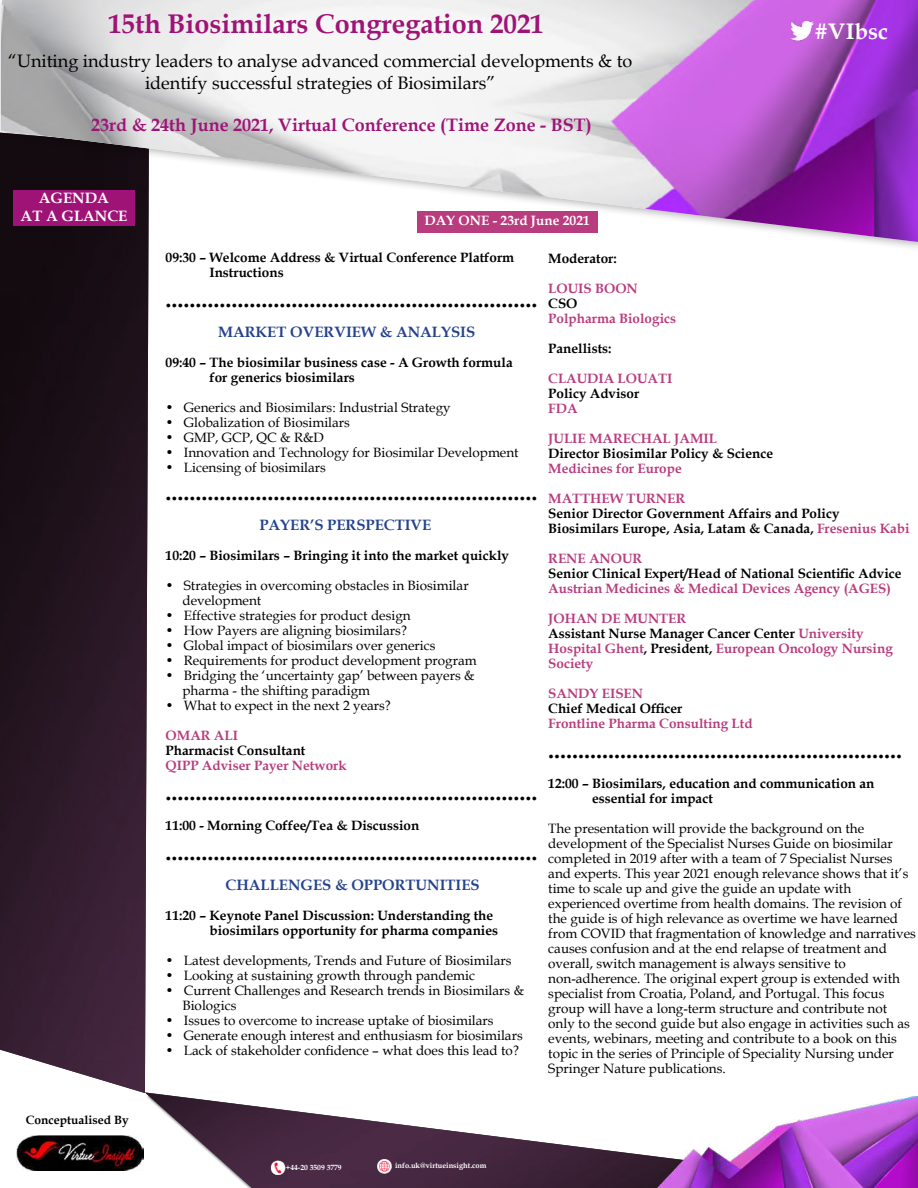
<style>
.page{position:relative;width:918px;height:1188px;background:#fff}
.page>*{position:absolute;margin:0;border:0;box-sizing:border-box;transform-origin:0 0}
.t1{font:700 27px "Book Antiqua";color:#9f1377}
.t2{font:700 24px "Book Antiqua";color:#000}
.t3{font:700 22.5px "Book Antiqua";color:#fff}
.t4{font:18px/21.6px "Book Antiqua";color:#000;text-align:center}
.t5{font:700 18px "Book Antiqua";color:#9f1377}
.t6{font:700 15px "Book Antiqua";color:#24428e}
.t7{font:700 15px/18px "Book Antiqua";color:#fff;text-align:center}
.t8{font:13.5px/15px "Book Antiqua";color:#000}
.t9{font:700 13.5px/15px "Book Antiqua";color:#000}
.t10{font:700 13.5px/15px "Book Antiqua";color:#b93c7e}
.t11{font:700 13.5px "Book Antiqua";color:#fff}
.t12{font:700 12px "Book Antiqua";color:#000}
.t13{font:700 7.5px "Book Antiqua";color:#fff}
.s1{color:#b93c7e}
.s2{color:#000}
</style>
<div class="page">
<img style="left:16px;top:1136px;width:128px;height:34px">
<img style="left:145px;top:1093px;width:497px;height:95px">
<img style="left:0;top:252px;width:149px;height:841px">
<img style="left:642px;top:1097px;width:276px;height:91px">
<img style="left:377px;top:1159px;width:15px;height:15px">
<img style="left:270px;top:1160px;width:16px;height:15px">
<div style="left:0;top:0;width:918px;height:252px;background:#000;opacity:.3"></div>
<img style="left:1px;top:0;width:917px;height:242px">
<img style="left:792px;top:17px;width:24px;height:28px">
<h1 class="t1" style="left:108px;top:6px;width:437px">15th Biosimilars Congregation 2021</h1>
<h3 class="t4" style="left:8px;top:50px;width:626px">“Uniting industry leaders to analyse advanced commercial developments &amp; to identify successful strategies of Biosimilars”</h3>
<h3 class="t5" style="left:91px;top:112px;width:502px">23rd &amp; 24th June 2021, Virtual Conference (Time Zone - BST)</h3>
<h3 class="t3" style="left:815px;top:16px;width:75px">#VIbsc</h3>
<p class="t7" style="left:21px;top:189px;width:108px">AGENDA<br>AT A GLANCE</p>
<p class="t12" style="left:26px;top:1112px;width:104px">Conceptualised By</p>
<p class="t11" style="left:424px;top:211px;width:167px">DAY ONE - 23rd June 2021</p>
<p class="t9" style="left:209px;top:250px;width:306px;text-indent:-44px">09:30 – Welcome Address &amp; Virtual Conference Platform<br>Instructions</p>
<h2 class="t2" style="left:166px;top:282px;width:373px">..............................................................</h2>
<p class="t6" style="left:218px;top:322px;width:259px">MARKET OVERVIEW &amp; ANALYSIS</p>
<p class="t9" style="left:209px;top:355px;width:305px;text-indent:-44px">09:40 – The biosimilar business case - A Growth formula for generics biosimilars</p>
<p class="t8" style="left:166px;top:400px;width:287px">• Generics and Biosimilars: Industrial Strategy</p>
<p class="t8" style="left:166px;top:415px;width:186px">• Globalization of Biosimilars</p>
<p class="t8" style="left:166px;top:430px;width:160px">• GMP, GCP, QC &amp; R&amp;D</p>
<p class="t8" style="left:166px;top:445px;width:355px">• Innovation and Technology for Biosimilar Development</p>
<p class="t8" style="left:166px;top:460px;width:162px">• Licensing of biosimilars</p>
<h2 class="t2" style="left:166px;top:476px;width:373px">..............................................................</h2>
<p class="t6" style="left:259px;top:515px;width:174px">PAYER’S PERSPECTIVE</p>
<p class="t9" style="left:166px;top:548px;width:345px">10:20 – Biosimilars – Bringing it into the market quickly</p>
<p class="t8" style="left:182px;top:578px;width:288px;text-indent:-17px">• Strategies in overcoming obstacles in Biosimilar development</p>
<p class="t8" style="left:166px;top:608px;width:247px">• Effective strategies for product design</p>
<p class="t8" style="left:166px;top:623px;width:243px">• How Payers are aligning biosimilars?</p>
<p class="t8" style="left:166px;top:638px;width:271px">• Global impact of biosimilars over generics</p>
<p class="t8" style="left:166px;top:653px;width:313px">• Requirements for product development program</p>
<p class="t8" style="left:182px;top:668px;width:294px;text-indent:-17px">• Bridging the ‘uncertainty gap’ between payers &amp; pharma - the shifting paradigm</p>
<p class="t8" style="left:166px;top:698px;width:227px">• What to expect in the next 2 years?</p>
<p class="t10" style="left:166px;top:728px;width:74px">OMAR ALI</p>
<p class="t9" style="left:166px;top:743px;width:141px">Pharmacist Consultant</p>
<p class="t10" style="left:166px;top:758px;width:183px">QIPP Adviser Payer Network</p>
<h2 class="t2" style="left:166px;top:776px;width:373px">..............................................................</h2>
<p class="t9" style="left:166px;top:818px;width:255px">11:00 - Morning Coffee/Tea &amp; Discussion</p>
<h2 class="t2" style="left:166px;top:836px;width:373px">..............................................................</h2>
<p class="t6" style="left:226px;top:875px;width:256px">CHALLENGES &amp; OPPORTUNITIES</p>
<p class="t9" style="left:209px;top:908px;width:290px;text-indent:-44px">11:20 – Keynote Panel Discussion: Understanding the biosimilars opportunity for pharma companies</p>
<p class="t8" style="left:166px;top:953px;width:347px">• Latest developments, Trends and Future of Biosimilars</p>
<p class="t8" style="left:166px;top:968px;width:311px">• Looking at sustaining growth through pandemic</p>
<p class="t8" style="left:182px;top:983px;width:343px;text-indent:-17px">• Current Challenges and Research trends in Biosimilars &amp;<br>Biologics</p>
<p class="t8" style="left:166px;top:1013px;width:330px">• Issues to overcome to increase uptake of biosimilars</p>
<p class="t8" style="left:166px;top:1028px;width:359px">• Generate enough interest and enthusiasm for biosimilars</p>
<p class="t8" style="left:166px;top:1043px;width:355px">• Lack of stakeholder confidence – what does this lead to?</p>
<p class="t9" style="left:548px;top:251px;width:70px">Moderator:</p>
<p class="t10" style="left:548px;top:281px;width:91px">LOUIS BOON</p>
<p class="t9" style="left:548px;top:296px;width:31px">CSO</p>
<p class="t10" style="left:548px;top:311px;width:129px">Polpharma Biologics</p>
<p class="t9" style="left:548px;top:341px;width:65px">Panellists:</p>
<p class="t10" style="left:548px;top:371px;width:126px">CLAUDIA LOUATI</p>
<p class="t9" style="left:548px;top:386px;width:93px">Policy Advisor</p>
<p class="t10" style="left:548px;top:401px;width:31px">FDA</p>
<p class="t10" style="left:548px;top:431px;width:170px">JULIE MARECHAL JAMIL</p>
<p class="t9" style="left:548px;top:446px;width:226px">Director Biosimilar Policy &amp; Science</p>
<p class="t10" style="left:548px;top:461px;width:135px">Medicines for Europe</p>
<p class="t10" style="left:548px;top:491px;width:138px">MATTHEW TURNER</p>
<p class="t9" style="left:548px;top:506px;width:363px">Senior Director Government Affairs and Policy<br>Biosimilars Europe, Asia, Latam &amp; Canada, <span class="s1">Fresenius Kabi</span></p>
<p class="t10" style="left:548px;top:551px;width:96px">RENE ANOUR</p>
<p class="t9" style="left:548px;top:566px;width:355px">Senior Clinical Expert/Head of National Scientific Advice</p>
<p class="t10" style="left:548px;top:581px;width:344px">Austrian Medicines &amp; Medical Devices Agency (AGES)</p>
<p class="t10" style="left:548px;top:611px;width:346px">JOHAN DE MUNTER<br><span class="s2">Assistant Nurse Manager Cancer Center</span> University<br>Hospital Ghent<span class="s2">, President,</span> European Oncology Nursing<br>Society</p>
<p class="t10" style="left:548px;top:686px;width:96px">SANDY EISEN</p>
<p class="t9" style="left:548px;top:701px;width:136px">Chief Medical Officer</p>
<p class="t10" style="left:548px;top:716px;width:206px">Frontline Pharma Consulting Ltd</p>
<h2 class="t2" style="left:548px;top:734px;width:356px">...........................................................</h2>
<p class="t9" style="left:592px;top:776px;width:284px;text-indent:-44px">12:00 – Biosimilars, education and communication an essential for impact</p>
<p class="t8" style="left:548px;top:821px;width:369px">The presentation will provide the background on the development of the Specialist Nurses Guide on biosimilar completed in 2019 after with a team of 7 Specialist Nurses and experts. This year 2021 enough relevance shows that it’s time to scale up and give the guide an update with experienced overtime from health domains. The revision of the guide is of high relevance as overtime we have learned from COVID that fragmentation of knowledge and narratives causes confusion and at the end relapse of treatment and overall, switch management is always sensitive to non-adherence. The original expert group is extended with specialist from Croatia, Poland, and Portugal. This focus group will have a long-term structure and contribute not only to the second guide but also engage in activities such as events, webinars, meeting and contribute to a book on this topic in the series of Principle of Speciality Nursing under Springer Nature publications.</p>
<p class="t13" style="left:286px;top:1162px;width:57px">+44-20 3509 3779</p>
<p class="t13" style="left:395px;top:1161px;width:93px">info.uk@virtueinsight.com</p>
</div>
